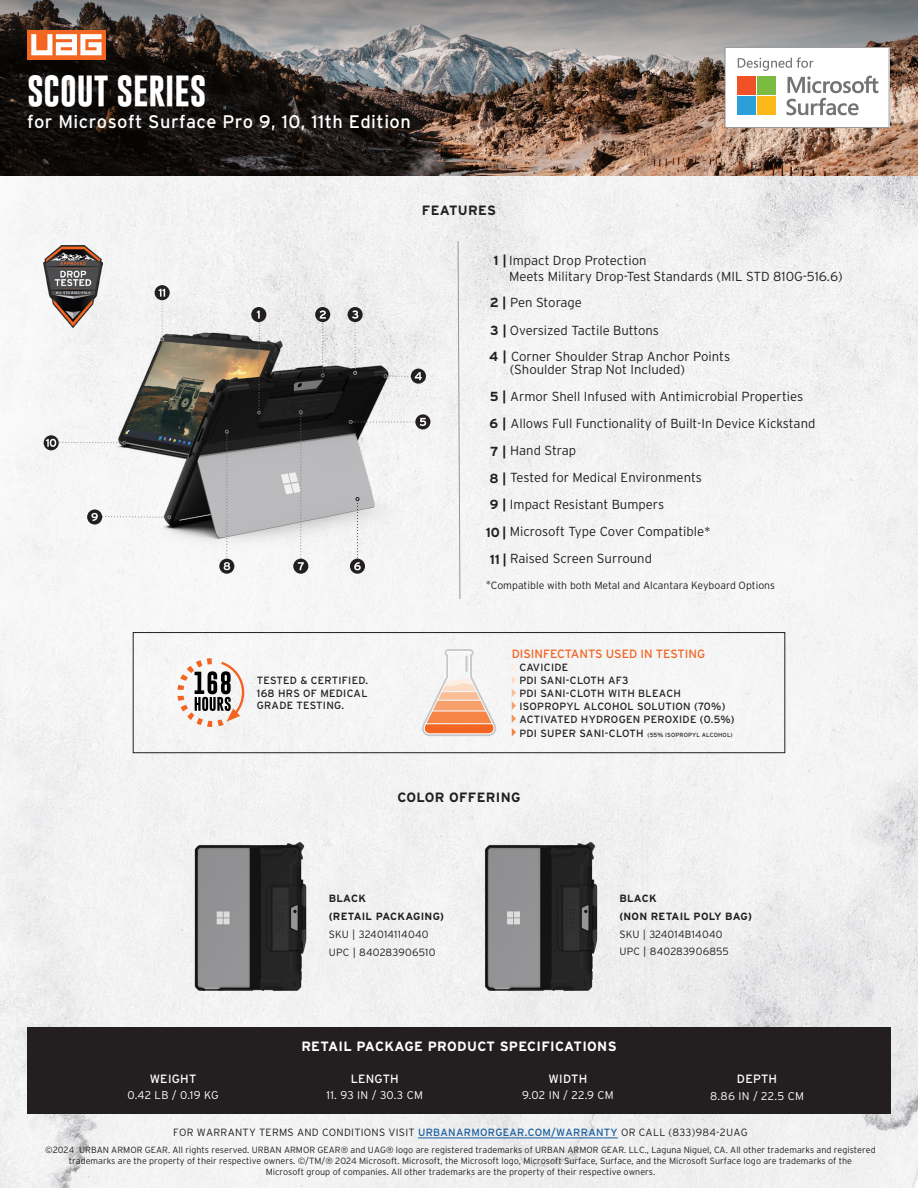
<style>
.page{position:relative;width:918px;height:1188px;background:#fff}
.page>*{position:absolute;margin:0;border:0;box-sizing:border-box;transform-origin:0 0}
.t1{font:700 31.5px "Gobold";color:#fff}
.t2{font:18.15px "Interstate";letter-spacing:.025em;color:#fff}
.t3{font:700 13.5px "Interstate";letter-spacing:.025em;color:#fff}
.t4{font:700 13.5px "Interstate";letter-spacing:.025em;color:#231f20}
.t5{font:300 13.2px "Interstate";color:#231f20}
.t6{font:12px "Interstate";color:#f36421}
.t7{font:12px "Interstate";letter-spacing:.025em;color:#fff}
.t8{font:300 11.25px "Interstate";letter-spacing:.025em;color:#fff}
.t9{font:700 11.25px "Interstate";color:#fff}
.t10{font:10.5px "Interstate";letter-spacing:.025em;color:#231f20}
.t11{font:300 10.5px "Interstate";letter-spacing:.025em;color:#231f20}
.t12{font:300 10.5px "Interstate";color:#231f20}
.t13{font:700 10.5px "Interstate";letter-spacing:.025em;color:#231f20}
.t14{font:300 9px/10.8px "Interstate";color:#231f20;text-align:center}
.t15{font:6px "Interstate";letter-spacing:.025em;color:#231f20}
.s1{font-weight:700}
.s2{font-size:10.5px}
.s3{font-weight:400;color:#175d9e}
</style>
<div class="page">
<img style="left:0;top:176px;width:918px;height:1012px">
<img style="left:0;top:0;width:918px;height:176px">
<div style="left:27px;top:30px;width:79px;height:29px;background:#f36621"></div>
<svg style="left:31px;top:34px;width:71px;height:21px"></svg>
<svg style="left:457px;top:240px;width:4px;height:360px"></svg>
<img style="left:454px;top:832px;width:156px;height:171px">
<img style="left:104px;top:282px;width:302px;height:312px">
<svg style="left:102px;top:515px;width:69px;height:4px"></svg>
<svg style="left:415px;top:414px;width:15px;height:15px"></svg>
<svg style="left:349px;top:418px;width:79px;height:8px"></svg>
<svg style="left:411px;top:369px;width:15px;height:15px"></svg>
<svg style="left:384px;top:372px;width:41px;height:8px"></svg>
<div style="left:348px;top:307px;width:15px;height:15px;background:#231f20;border-radius:50%"></div>
<svg style="left:352px;top:310px;width:6px;height:65px"></svg>
<div style="left:251px;top:307px;width:15px;height:15px;background:#231f20;border-radius:50%"></div>
<svg style="left:257px;top:311px;width:4px;height:103px"></svg>
<img style="left:44px;top:245px;width:59px;height:83px">
<svg style="left:293px;top:559px;width:15px;height:15px"></svg>
<svg style="left:298px;top:410px;width:6px;height:160px"></svg>
<div style="left:133px;top:632px;width:652px;height:121px;border:1px solid #231f20"></div>
<svg style="left:174px;top:655px;width:71px;height:75px"></svg>
<svg style="left:512px;top:662px;width:4px;height:75px"></svg>
<svg style="left:421px;top:649px;width:76px;height:87px"></svg>
<div style="left:315px;top:307px;width:15px;height:15px;background:#231f20;border-radius:50%"></div>
<svg style="left:320px;top:310px;width:6px;height:67px"></svg>
<svg style="left:59px;top:441px;width:67px;height:4px"></svg>
<div style="left:87px;top:509px;width:15px;height:16px;background:#231f20;border-radius:50%"></div>
<div style="left:350px;top:559px;width:15px;height:15px;background:#231f20;border-radius:50%"></div>
<svg style="left:354px;top:497px;width:7px;height:73px"></svg>
<div style="left:44px;top:435px;width:15px;height:15px;background:#231f20;border-radius:50%"></div>
<svg style="left:160px;top:300px;width:4px;height:41px"></svg>
<div style="left:155px;top:285px;width:15px;height:15px;background:#231f20;border-radius:50%"></div>
<svg style="left:725px;top:47px;width:164px;height:81px"></svg>
<svg style="left:225px;top:430px;width:4px;height:129px"></svg>
<div style="left:219px;top:559px;width:15px;height:15px;background:#231f20;border-radius:50%"></div>
<img style="left:163px;top:832px;width:156px;height:171px">
<div style="left:27px;top:1027px;width:864px;height:86px;background:#231f20"></div>
<hr style="left:418px;top:1138px;width:200px;height:1px;background:#175d9e">
<p class="t1" style="left:27px;top:70px;width:181px">SCOUT SERIES</p>
<p class="t2" style="left:27px;top:112px;width:385px">for Microsoft Surface Pro 9, 10, 11th Edition</p>
<p class="t9" style="left:45px;top:437px;width:13px">10</p>
<p class="t9" style="left:91px;top:511px;width:9px">9</p>
<p class="t9" style="left:158px;top:286px;width:9px">11</p>
<p class="t9" style="left:223px;top:560px;width:9px">8</p>
<p class="t10" style="left:257px;top:675px;width:113px">TESTED &amp; CERTIFIED.</p>
<p class="t10" style="left:257px;top:687px;width:112px">168 HRS OF MEDICAL</p>
<p class="t10" style="left:257px;top:700px;width:89px">GRADE TESTING.</p>
<p class="t4" style="left:422px;top:203px;width:76px">FEATURES</p>
<p class="t5" style="left:494px;top:253px;width:154px"><span class="s1">1 |</span> Impact Drop Protection</p>
<p class="t5" style="left:509px;top:269px;width:335px">Meets Military Drop-Test Standards (MIL STD 810G-516.6)</p>
<p class="t5" style="left:490px;top:295px;width:94px"><span class="s1">2 |</span> Pen Storage</p>
<p class="t5" style="left:490px;top:323px;width:171px"><span class="s1">3 |</span> Oversized Tactile Buttons</p>
<p class="t5" style="left:489px;top:349px;width:242px"><span class="s1">4 |</span> Corner Shoulder Strap Anchor Points</p>
<p class="t5" style="left:510px;top:362px;width:177px">(Shoulder Strap Not Included)</p>
<p class="t5" style="left:490px;top:389px;width:315px"><span class="s1">5 |</span> Armor Shell Infused with Antimicrobial Properties</p>
<p class="t5" style="left:490px;top:416px;width:327px"><span class="s1">6 |</span> Allows Full Functionality of Built-In Device Kickstand</p>
<p class="t5" style="left:490px;top:443px;width:88px"><span class="s1">7 |</span> Hand Strap</p>
<p class="t5" style="left:489px;top:470px;width:214px"><span class="s1">8 |</span> Tested for Medical Environments</p>
<p class="t5" style="left:490px;top:497px;width:176px"><span class="s1">9 |</span> Impact Resistant Bumpers</p>
<p class="t5" style="left:486px;top:524px;width:226px"><span class="s1">10 |</span> Microsoft Type Cover Compatible*</p>
<p class="t5" style="left:490px;top:551px;width:164px"><span class="s1">11 |</span> Raised Screen Surround</p>
<p class="t12" style="left:486px;top:579px;width:291px">*Compatible with both Metal and Alcantara Keyboard Options</p>
<h3 class="t6" style="left:512px;top:647px;width:195px">DISINFECTANTS USED IN TESTING</h3>
<p class="t10" style="left:519px;top:661px;width:50px">CAVICIDE</p>
<p class="t10" style="left:519px;top:674px;width:111px">PDI SANI-CLOTH AF3</p>
<p class="t10" style="left:519px;top:687px;width:163px">PDI SANI-CLOTH WITH BLEACH</p>
<p class="t10" style="left:519px;top:700px;width:208px">ISOPROPYL ALCOHOL SOLUTION (70%)</p>
<p class="t10" style="left:519px;top:713px;width:217px">ACTIVATED HYDROGEN PEROXIDE (0.5%)</p>
<p class="t15" style="left:519px;top:732px;width:215px"><span class="s2">PDI SUPER SANI-CLOTH</span> (55% ISOPROPYL ALCOHOL)</p>
<p class="t7" style="left:150px;top:1072px;width:48px">WEIGHT</p>
<p class="t8" style="left:128px;top:1089px;width:93px">0.42 LB / 0.19 KG</p>
<p class="t4" style="left:397px;top:790px;width:125px">COLOR OFFERING</p>
<p class="t13" style="left:329px;top:893px;width:39px">BLACK</p>
<p class="t13" style="left:329px;top:911px;width:117px">(RETAIL PACKAGING)</p>
<p class="t11" style="left:329px;top:928px;width:101px">SKU | 324014114040</p>
<p class="t11" style="left:329px;top:946px;width:108px">UPC | 840283906510</p>
<p class="t13" style="left:619px;top:893px;width:39px">BLACK</p>
<p class="t13" style="left:619px;top:910px;width:134px">(NON RETAIL POLY BAG)</p>
<p class="t11" style="left:619px;top:928px;width:105px">SKU | 324014B14040</p>
<p class="t11" style="left:619px;top:946px;width:111px">UPC | 840283906855</p>
<p class="t3" style="left:301px;top:1038px;width:317px">RETAIL PACKAGE PRODUCT SPECIFICATIONS</p>
<p class="t7" style="left:351px;top:1072px;width:50px">LENGTH</p>
<p class="t8" style="left:327px;top:1089px;width:98px">11. 93 IN / 30.3 CM</p>
<p class="t7" style="left:549px;top:1072px;width:40px">WIDTH</p>
<p class="t8" style="left:522px;top:1089px;width:93px">9.02 IN / 22.9 CM</p>
<p class="t7" style="left:737px;top:1072px;width:42px">DEPTH</p>
<p class="t8" style="left:710px;top:1089px;width:95px">8.86 IN / 22.5 CM</p>
<p class="t11" style="left:173px;top:1126px;width:576px">FOR WARRANTY TERMS AND CONDITIONS VISIT <span class="s3">URBANARMORGEAR.COM/WARRANTY</span> OR CALL (833)984-2UAG</p>
<p class="t14" style="left:45px;top:1145px;width:832px">©2024 URBAN ARMOR GEAR. All rights reserved. URBAN ARMOR GEAR® and UAG® logo are registered trademarks of URBAN ARMOR GEAR. LLC., Laguna Niguel, CA. All other trademarks and registered trademarks are the property of their respective owners. ©/TM/® 2024 Microsoft. Microsoft, the Microsoft logo, Microsoft Surface, Surface, and the Microsoft Surface logo are trademarks of the<br>Microsoft group of companies. All other trademarks are the property of their respective owners.</p>
</div>
